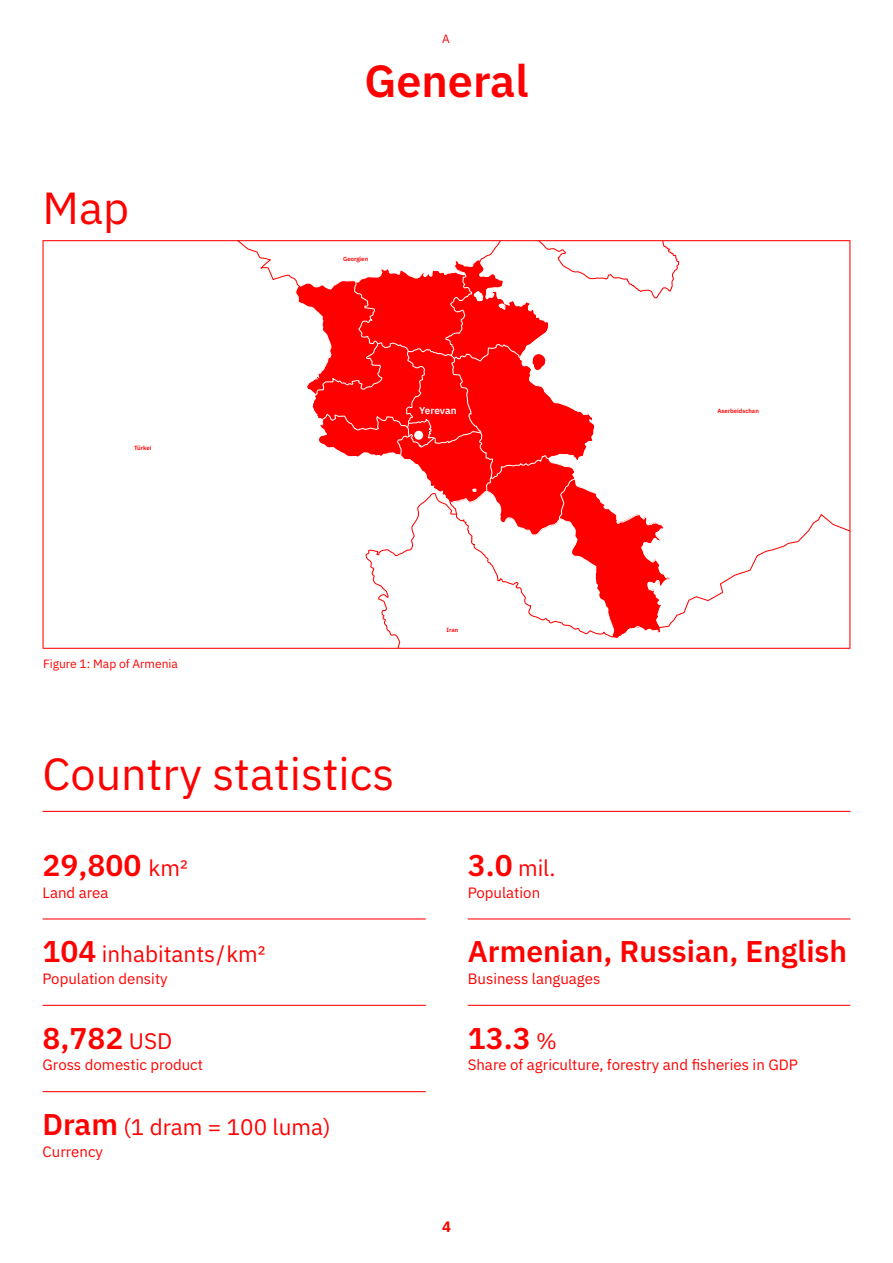
<style>
.page{position:relative;width:893px;height:1263px;background:#fff}
.page>*{position:absolute;margin:0;border:0;box-sizing:border-box;transform-origin:0 0}
.t1{font:45px "IBM Plex Sans";color:#f00}
.t2{font:600 45px "IBM Plex Sans";color:#f00}
.t3{font:600 30px "IBM Plex Sans";color:#f00}
.t4{font:22.5px "IBM Plex Sans";color:#f00}
.t5{font:15px "IBM Plex Sans";color:#f00}
.t6{font:700 15px "IBM Plex Sans";color:#f00}
.t7{font:12px "IBM Plex Sans";color:#f00}
.t8{font:600 10.05px "IBM Plex Sans";letter-spacing:-.005em;color:#fff}
.t9{font:600 6px "IBM Plex Sans";color:#f00}
.s1{font-weight:400;font-size:22.5px}
.s2{font-weight:600;font-size:30px}
</style>
<div class="page">
<svg style="left:236px;top:240px;width:615px;height:409px"></svg>
<hr style="left:43px;top:811px;width:807px;height:1px;background:#f00">
<hr style="left:43px;top:918px;width:383px;height:1px;background:#f00">
<hr style="left:468px;top:918px;width:382px;height:1px;background:#f00">
<hr style="left:43px;top:1005px;width:383px;height:1px;background:#f00">
<hr style="left:468px;top:1005px;width:382px;height:1px;background:#f00">
<hr style="left:43px;top:1091px;width:383px;height:1px;background:#f00">
<p class="t7" style="left:442px;top:33px;width:9px">A</p>
<h1 class="t1" style="left:43px;top:189px;width:88px">Map</h1>
<p class="t9" style="left:134px;top:445px;width:19px">Türkei</p>
<p class="t7" style="left:43px;top:659px;width:136px">Figure 1: Map of Armenia</p>
<h1 class="t2" style="left:364px;top:62px;width:166px">General</h1>
<p class="t9" style="left:343px;top:256px;width:27px">Georgien</p>
<p class="t8" style="left:419px;top:406px;width:39px">Yerevan</p>
<p class="t9" style="left:446px;top:627px;width:13px">Iran</p>
<h1 class="t1" style="left:43px;top:755px;width:353px">Country statistics</h1>
<h2 class="t3" style="left:43px;top:853px;width:147px">29,800 <span class="s1">km²</span></h2>
<p class="t5" style="left:43px;top:886px;width:67px">Land area</p>
<h3 class="t4" style="left:468px;top:858px;width:90px"><span class="s2">3.0</span> mil.</h3>
<p class="t5" style="left:468px;top:886px;width:74px">Population</p>
<p class="t9" style="left:717px;top:409px;width:43px">Aserbeidschan</p>
<h3 class="t4" style="left:43px;top:945px;width:225px"><span class="s2">104</span> inhabitants/km²</h3>
<h2 class="t3" style="left:468px;top:939px;width:381px">Armenian, Russian, English</h2>
<p class="t5" style="left:43px;top:972px;width:127px">Population density</p>
<p class="t5" style="left:468px;top:972px;width:134px">Business languages</p>
<h2 class="t3" style="left:43px;top:1025px;width:131px">8,782 <span class="s1">USD</span></h2>
<h2 class="t3" style="left:468px;top:1025px;width:91px">13.3 <span class="s1">%</span></h2>
<p class="t5" style="left:43px;top:1059px;width:162px">Gross domestic product</p>
<p class="t5" style="left:468px;top:1059px;width:332px">Share of agriculture, forestry and fisheries in GDP</p>
<h3 class="t4" style="left:43px;top:1117px;width:290px"><span class="s2">Dram</span> (1 dram = 100 luma)</h3>
<p class="t5" style="left:43px;top:1145px;width:62px">Currency</p>
<p class="t6" style="left:442px;top:1220px;width:10px">4</p>
</div>
